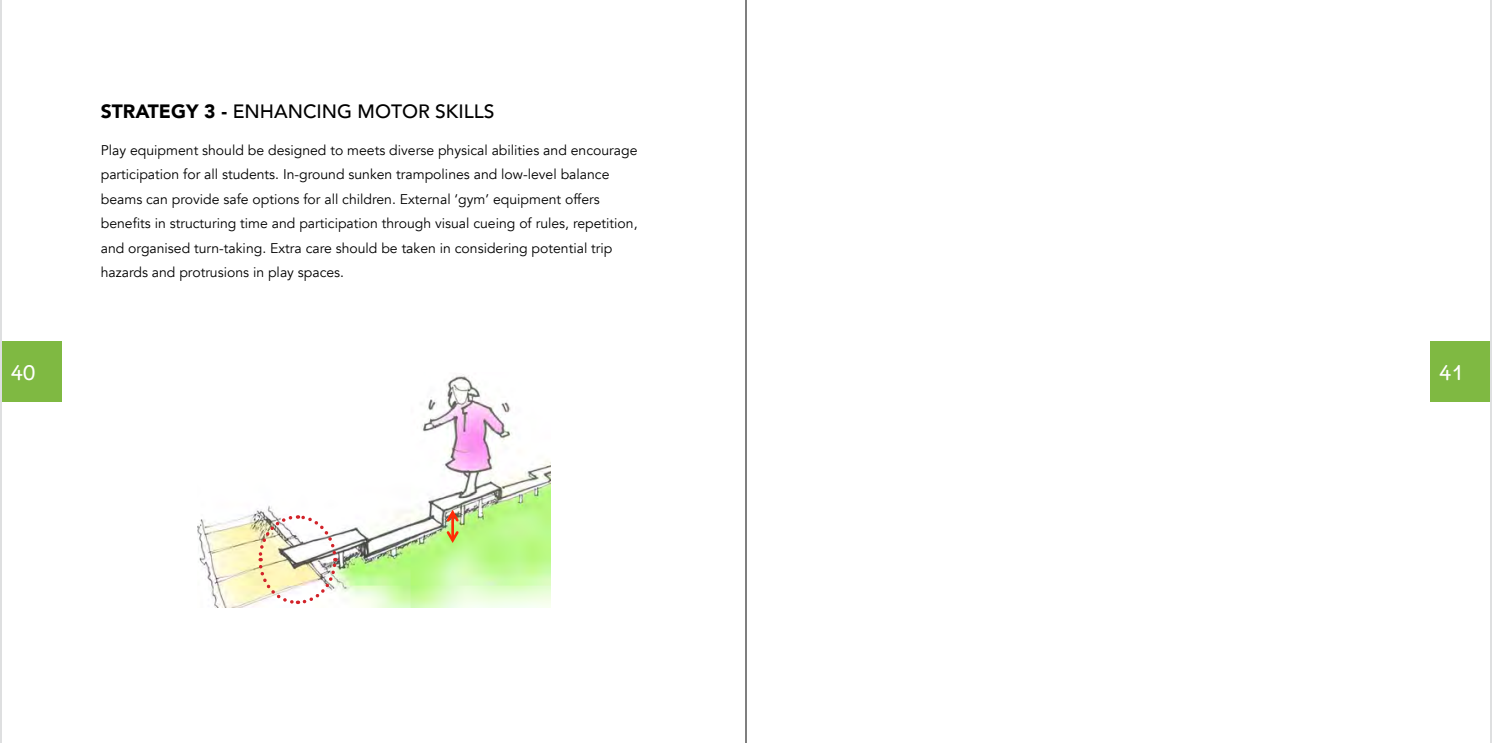
<style>
.page{position:relative;width:1492px;height:743px;background:#fff}
.page>*{position:absolute;margin:0;border:0;box-sizing:border-box;transform-origin:0 0}
.t1{font:500 19.25px "Avenir";color:#000}
.t2{font:19.25px "Fabula 2015";color:#fff}
.t3{font:14px/24.5px "Avenir";color:#000}
.s1{font-weight:900}
</style>
<div class="page">
<div style="left:0;top:341px;width:62px;height:61px;background:#7fb942"></div>
<div style="left:1429px;top:341px;width:62px;height:61px;background:#7fb942"></div>
<hr style="left:745px;top:0;width:1px;height:743px;background:#000">
<hr style="left:0;top:0;width:2px;height:743px;background:#dedfe0">
<hr style="left:1490px;top:0;width:1px;height:743px;background:#dedfe0">
<img style="left:197px;top:374px;width:353px;height:233px">
<img style="left:256px;top:513px;width:82px;height:93px">
<svg style="left:444px;top:507px;width:17px;height:38px"></svg>
<h1 class="t1" style="left:101px;top:94px;width:395px"><span class="s1">STRATEGY 3 -</span> ENHANCING MOTOR SKILLS</h1>
<p class="t3" style="left:101px;top:138px;width:538px">Play equipment should be designed to meets diverse physical abilities and encourage participation for all students. In-ground sunken trampolines and low-level balance beams can provide safe options for all children. External ‘gym’ equipment offers benefits in structuring time and participation through visual cueing of rules, repetition, and organised turn-taking. Extra care should be taken in considering potential trip hazards and protrusions in play spaces.</p>
<h1 class="t2" style="left:11px;top:359px;width:26px">40</h1>
<h1 class="t2" style="left:1439px;top:359px;width:26px">41</h1>
</div>
